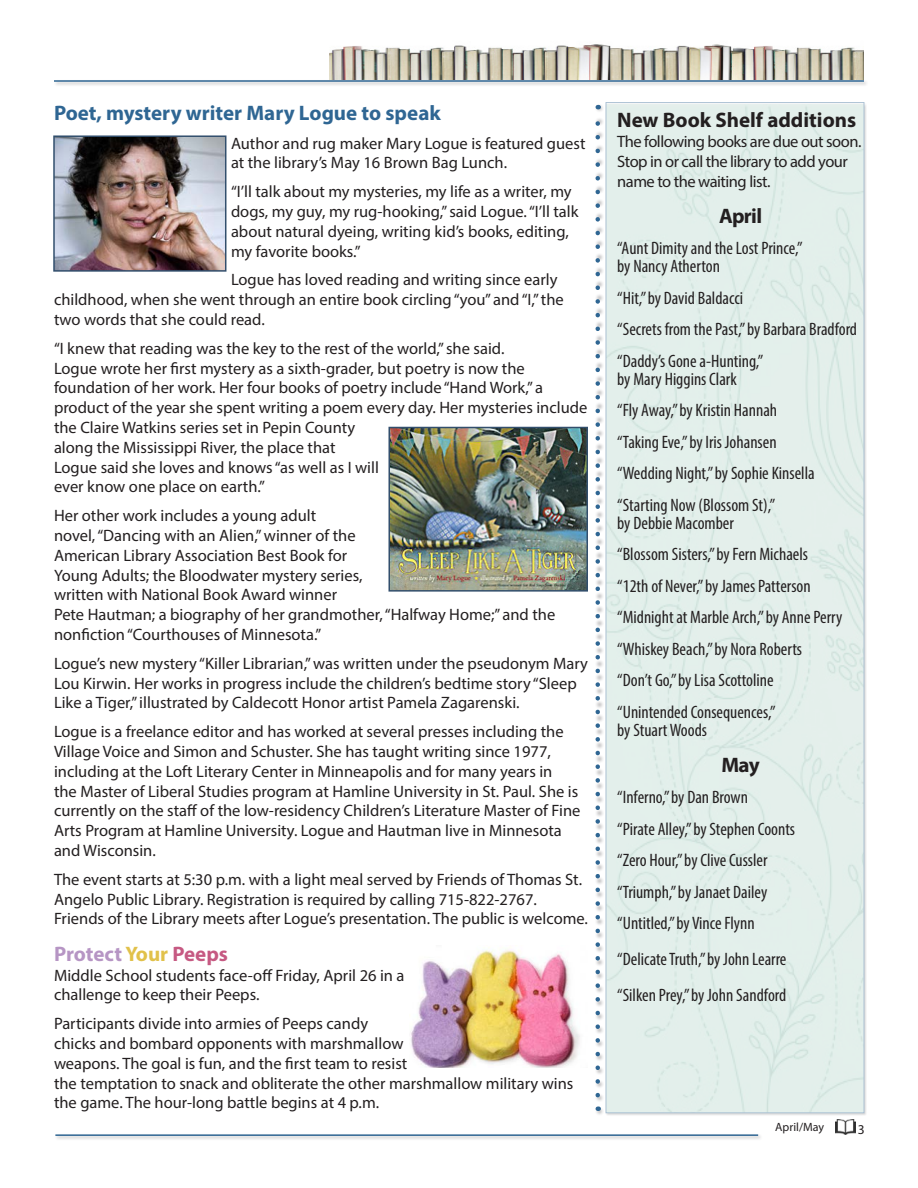
<style>
.page{position:relative;width:918px;height:1188px;background:#fff}
.page>*{position:absolute;margin:0;border:0;box-sizing:border-box;transform-origin:0 0}
.t1{font:700 21px "Myriad Pro";color:#2f6693}
.t2{font:700 21px "Myriad Pro";color:#231f20}
.t3{font:700 21px "Myriad Pro";color:#b695c4}
.t4{font:condensed 18px/18px "Myriad Pro";color:#231f20}
.t5{font:16.5px/19.8px "Myriad Pro";color:#231f20}
.t6{font:16.5px/19.8px "Myriad Pro";letter-spacing:-.03em;color:#231f20}
.t7{font:13.5px "Myriad Pro";color:#231f20}
.t8{font:12px "Myriad Pro";color:#231f20}
.s1{color:#e1c14a}
.s2{color:#c65982}
</style>
<div class="page">
<div style="left:605px;top:102px;width:263px;height:1015px;background:#231f20;opacity:.48"></div>
<img style="left:608px;top:104px;width:254px;height:1007px">
<div style="left:53px;top:79px;width:816px;height:7px;background:#e7e7e7"></div>
<hr style="left:54px;top:80px;width:810px;height:2px;background:#2f6693">
<img style="left:329px;top:44px;width:535px;height:36px">
<img style="left:836px;top:1119px;width:19px;height:16px">
<img style="left:56px;top:138px;width:167px;height:131px">
<div style="left:53px;top:135px;width:173px;height:137px;border:2px solid #324f6d"></div>
<img style="left:391px;top:430px;width:194px;height:159px">
<div style="left:388px;top:427px;width:200px;height:165px;border:2px solid #324f6d"></div>
<div style="left:595px;top:104px;width:10px;height:1011px;background:#231f20;opacity:.3"></div>
<svg style="left:596px;top:105px;width:4px;height:990px"></svg>
<img style="left:411px;top:950px;width:169px;height:118px">
<div style="left:55px;top:1134px;width:708px;height:7px;background:#ececec"></div>
<hr style="left:55px;top:1134px;width:703px;height:2px;background:#2f6693">
<p class="t1" style="left:54px;top:99px;width:388px">Poet, mystery writer Mary Logue to speak</p>
<p class="t5" style="left:231px;top:133px;width:356px">Author and rug maker Mary Logue is featured guest at the library’s May 16 Brown Bag Lunch.</p>
<p class="t5" style="left:231px;top:182px;width:349px">“I’ll talk about my mysteries, my life as a writer, my dogs, my guy, my rug-hooking,” said Logue. “I’ll talk about natural dyeing, writing kid’s books, editing, my favorite books.”</p>
<p class="t5" style="left:54px;top:270px;width:511px;text-indent:177px">Logue has loved reading and writing since early childhood, when she went through an entire book circling “you” and “I,” the two words that she could read.</p>
<p class="t5" style="left:54px;top:338px;width:452px">“I knew that reading was the key to the rest of the world,” she said.</p>
<p class="t5" style="left:54px;top:358px;width:535px">Logue wrote her first mystery as a sixth-grader, but poetry is now the foundation of her work. Her four books of poetry include “Hand Work,” a product of the year she spent writing a poem every day. Her mysteries include the Claire Watkins series set in Pepin County<br>along the Mississippi River, the place that<br>Logue said she loves and knows “as well as I will<br>ever know one place on earth.”</p>
<p class="t5" style="left:54px;top:506px;width:503px">Her other work includes a young adult<br>novel, “Dancing with an Alien,” winner of the<br>American Library Association Best Book for<br>Young Adults; the Bloodwater mystery series,<br>written with National Book Award winner<br>Pete Hautman; a biography of her grandmother, “Halfway Home;” and the nonfiction “Courthouses of Minnesota.”</p>
<p class="t5" style="left:54px;top:653px;width:536px">Logue’s new mystery “Killer Librarian,” was written under the pseudonym Mary<br>Lou Kirwin. Her works in progress include the children’s bedtime story “Sleep<br>Like a Tiger,” illustrated by Caldecott Honor artist Pamela Zagarenski.</p>
<p class="t5" style="left:54px;top:722px;width:528px">Logue is a freelance editor and has worked at several presses including the Village Voice and Simon and Schuster. She has taught writing since 1977, including at the Loft Literary Center in Minneapolis and for many years in<br>the Master of Liberal Studies program at Hamline University in St. Paul. She is currently on the staff of the low-residency Children’s Literature Master of Fine Arts Program at Hamline University. Logue and Hautman live in Minnesota and Wisconsin.</p>
<p class="t5" style="left:54px;top:869px;width:530px">The event starts at 5:30 p.m. with a light meal served by Friends of Thomas St.<br>Angelo Public Library. Registration is required by calling 715-822-2767.</p>
<p class="t5" style="left:54px;top:909px;width:536px">Friends of the Library meets after Logue’s presentation. The public is welcome.</p>
<p class="t3" style="left:54px;top:940px;width:176px">Protect <span class="s1">Your</span> <span class="s2">Peeps</span></p>
<p class="t5" style="left:54px;top:965px;width:352px">Middle School students face-off Friday, April 26 in a challenge to keep their Peeps.</p>
<p class="t5" style="left:54px;top:1013px;width:521px">Participants divide into armies of Peeps candy<br>chicks and bombard opponents with marshmallow<br>weapons. The goal is fun, and the first team to resist<br>the temptation to snack and obliterate the other marshmallow military wins the game. The hour-long battle begins at 4 p.m.</p>
<p class="t2" style="left:617px;top:107px;width:241px">New Book Shelf additions</p>
<p class="t6" style="left:617px;top:132px;width:246px">The following books are due out soon.<br>Stop in or call the library to add your name to the waiting list.</p>
<p class="t2" style="left:719px;top:202px;width:45px">April</p>
<p class="t4" style="left:617px;top:239px;width:187px">“Aunt Dimity and the Lost Prince,” by Nancy Atherton</p>
<p class="t4" style="left:617px;top:289px;width:127px">“Hit,” by David Baldacci</p>
<p class="t4" style="left:617px;top:320px;width:241px">“Secrets from the Past,” by Barbara Bradford</p>
<p class="t4" style="left:617px;top:352px;width:148px">“Daddy’s Gone a-Hunting,” by Mary Higgins Clark</p>
<p class="t4" style="left:617px;top:401px;width:161px">“Fly Away,” by Kristin Hannah</p>
<p class="t4" style="left:617px;top:433px;width:161px">“Taking Eve,” by Iris Johansen</p>
<p class="t4" style="left:617px;top:464px;width:199px">“Wedding Night,” by Sophie Kinsella</p>
<p class="t4" style="left:617px;top:496px;width:160px">“Starting Now (Blossom St),”</p>
<p class="t4" style="left:617px;top:514px;width:118px">by Debbie Macomber</p>
<p class="t4" style="left:617px;top:545px;width:192px">“Blossom Sisters,” by Fern Michaels</p>
<p class="t4" style="left:617px;top:577px;width:195px">“12th of Never,” by James Patterson</p>
<p class="t4" style="left:617px;top:608px;width:227px">“Midnight at Marble Arch,” by Anne Perry</p>
<p class="t4" style="left:617px;top:640px;width:186px">“Whiskey Beach,” by Nora Roberts</p>
<p class="t4" style="left:617px;top:671px;width:158px">“Don’t Go,” by Lisa Scottoline</p>
<p class="t4" style="left:617px;top:703px;width:160px">“Unintended Consequences,”</p>
<p class="t4" style="left:617px;top:721px;width:91px">by Stuart Woods</p>
<p class="t2" style="left:721px;top:751px;width:40px">May</p>
<p class="t4" style="left:617px;top:788px;width:132px">“Inferno,” by Dan Brown</p>
<p class="t4" style="left:617px;top:820px;width:179px">“Pirate Alley,” by Stephen Coonts</p>
<p class="t4" style="left:617px;top:851px;width:152px">“Zero Hour,” by Clive Cussler</p>
<p class="t4" style="left:617px;top:883px;width:152px">“Triumph,” by Janaet Dailey</p>
<p class="t4" style="left:617px;top:914px;width:139px">“Untitled,” by Vince Flynn</p>
<p class="t4" style="left:617px;top:950px;width:171px">“Delicate Truth,” by John Learre</p>
<p class="t4" style="left:617px;top:986px;width:171px">“Silken Prey,” by John Sandford</p>
<p class="t8" style="left:775px;top:1120px;width:50px">April/May</p>
<p class="t7" style="left:858px;top:1121px;width:8px">3</p>
</div>
